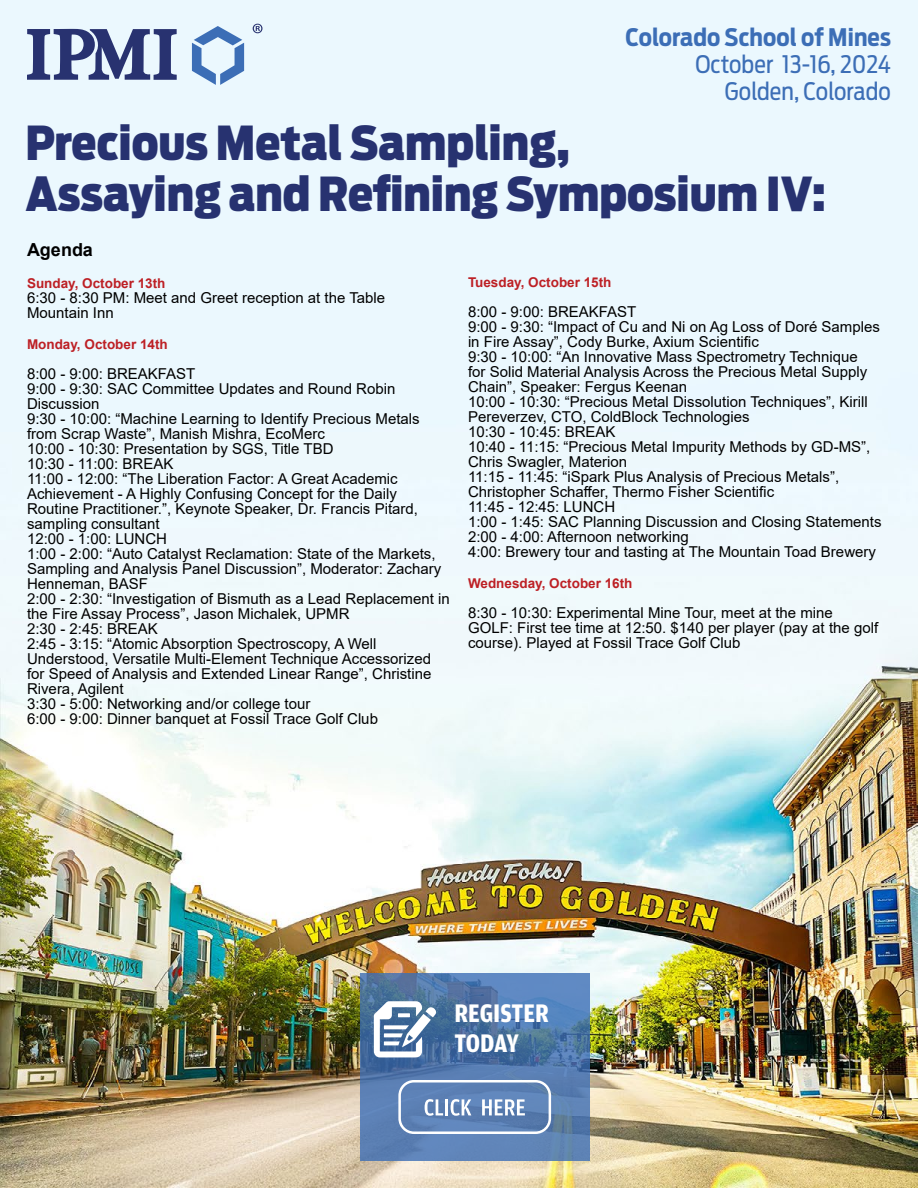
<style>
.page{position:relative;width:918px;height:1188px;background:#fff}
.page>*{position:absolute;margin:0;border:0;box-sizing:border-box;transform-origin:0 0}
.t1{font:900 46.5px/51px "Antenna Cond";color:#273270}
.t2{font:700 27px/30px "Amplitude Cond";color:#fff}
.t3{font:24px/27px "Antenna Cond";letter-spacing:.005em;color:#3c6eb6;text-align:right}
.t4{font:700 24px "Antenna Cond";letter-spacing:.005em;color:#3c6eb6}
.t5{font:700 18px "Arial";color:#000}
.t6{font:15px/15px "Arial";color:#000}
.t7{font:700 13.5px "Arial";color:#bd2025}
</style>
<div class="page">
<img style="left:0;top:0;width:918px;height:1188px">
<svg style="left:192px;top:26px;width:52px;height:59px;background:#a1bedf"></svg>
<svg style="left:27px;top:29px;width:150px;height:51px;background:#7d88ae"></svg>
<svg style="left:253px;top:24px;width:9px;height:9px"></svg>
<svg style="left:360px;top:974px;width:230px;height:187px;background:#547aad"></svg>
<svg style="left:374px;top:1001px;width:62px;height:56px"></svg>
<svg style="left:398px;top:1080px;width:153px;height:54px;background:#7b99c3"></svg>
<h3 class="t4" style="left:626px;top:23px;width:267px">Colorado School of Mines</h3>
<h3 class="t3" style="left:695px;top:51px;width:197px">October 13-16, 2024<br>Golden, Colorado</h3>
<h1 class="t1" style="left:26px;top:118px;width:802px">Precious Metal Sampling,<br>Assaying and Refining Symposium IV:</h1>
<p class="t5" style="left:27px;top:237px;width:68px">Agenda</p>
<p class="t7" style="left:27px;top:273px;width:140px">Sunday, October 13th</p>
<p class="t6" style="left:27px;top:290px;width:360px">6:30 - 8:30 PM: Meet and Greet reception at the Table<br>Mountain Inn</p>
<p class="t7" style="left:27px;top:335px;width:142px">Monday, October 14th</p>
<p class="t6" style="left:27px;top:366px;width:424px">8:00 - 9:00: BREAKFAST<br>9:00 - 9:30: SAC Committee Updates and Round Robin Discussion<br>9:30 - 10:00: “Machine Learning to Identify Precious Metals from Scrap Waste”, Manish Mishra, EcoMerc<br>10:00 - 10:30: Presentation by SGS, Title TBD<br>10:30 - 11:00: BREAK<br>11:00 - 12:00: “The Liberation Factor: A Great Academic Achievement - A Highly Confusing Concept for the Daily Routine Practitioner.”, Keynote Speaker, Dr. Francis Pitard, sampling consultant<br>12:00 - 1:00: LUNCH<br>1:00 - 2:00: “Auto Catalyst Reclamation: State of the Markets, Sampling and Analysis Panel Discussion”, Moderator: Zachary Henneman, BASF<br>2:00 - 2:30: “Investigation of Bismuth as a Lead Replacement in the Fire Assay Process”, Jason Michalek, UPMR<br>2:30 - 2:45: BREAK<br>2:45 - 3:15: “Atomic Absorption Spectroscopy, A Well Understood, Versatile Multi-Element Technique Accessorized for Speed of Analysis and Extended Linear Range”, Christine Rivera, Agilent<br>3:30 - 5:00: Networking and/or college tour<br>6:00 - 9:00: Dinner banquet at Fossil Trace Golf Club</p>
<p class="t7" style="left:468px;top:273px;width:145px">Tuesday, October 15th</p>
<p class="t6" style="left:468px;top:304px;width:415px">8:00 - 9:00: BREAKFAST<br>9:00 - 9:30: “Impact of Cu and Ni on Ag Loss of Doré Samples in Fire Assay”, Cody Burke, Axium Scientific<br>9:30 - 10:00: “An Innovative Mass Spectrometry Technique<br>for Solid Material Analysis Across the Precious Metal Supply Chain”, Speaker: Fergus Keenan<br>10:00 - 10:30: “Precious Metal Dissolution Techniques”, Kirill Pereverzev, CTO, ColdBlock Technologies<br>10:30 - 10:45: BREAK<br>10:40 - 11:15: “Precious Metal Impurity Methods by GD-MS”, Chris Swagler, Materion<br>11:15 - 11:45: “iSpark Plus Analysis of Precious Metals”, Christopher Schaffer, Thermo Fisher Scientific<br>11:45 - 12:45: LUNCH<br>1:00 - 1:45: SAC Planning Discussion and Closing Statements 2:00 - 4:00: Afternoon networking<br>4:00: Brewery tour and tasting at The Mountain Toad Brewery</p>
<p class="t7" style="left:468px;top:574px;width:166px">Wednesday, October 16th</p>
<p class="t6" style="left:468px;top:606px;width:412px">8:30 - 10:30: Experimental Mine Tour, meet at the mine<br>GOLF: First tee time at 12:50. $140 per player (pay at the golf course). Played at Fossil Trace Golf Club</p>
<h2 class="t2" style="left:454px;top:998px;width:96px">REGISTER<br>TODAY</h2>
</div>
